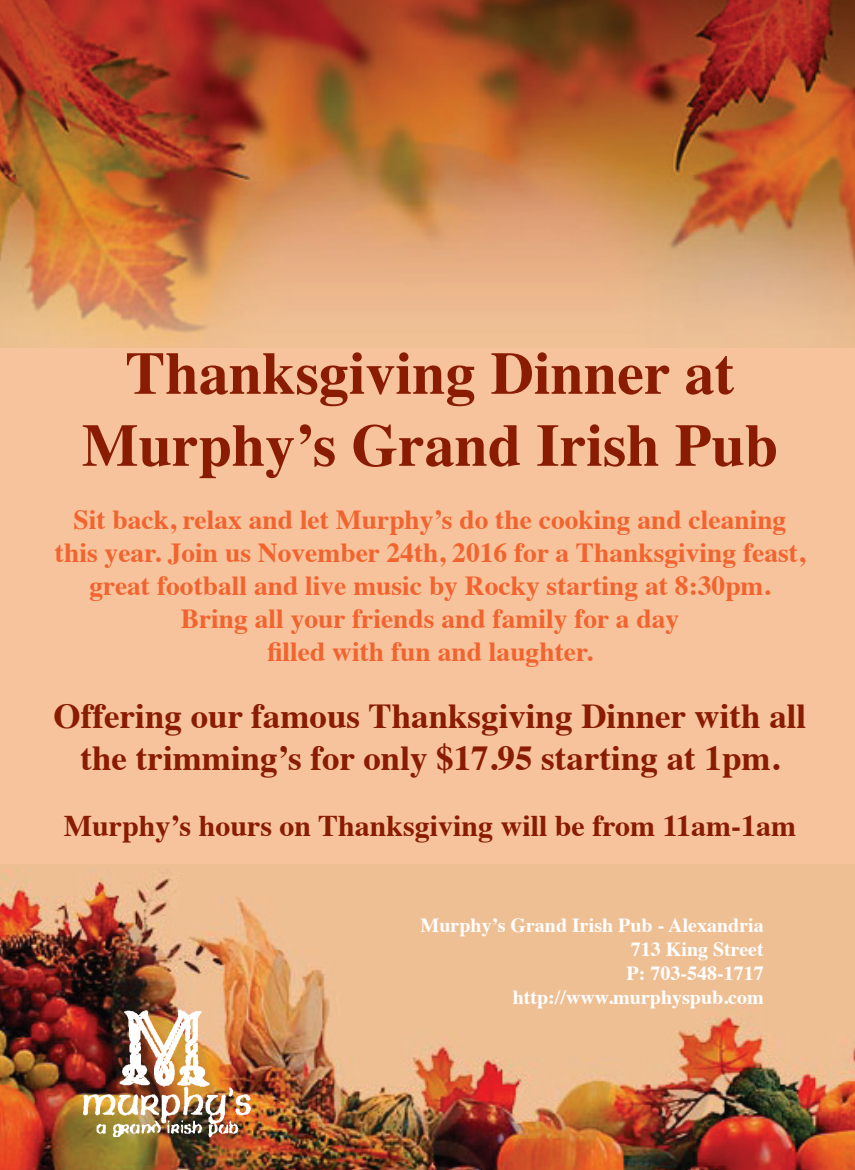
<style>
.page{position:relative;width:855px;height:1170px;background:#fff}
.page>*{position:absolute;margin:0;border:0;box-sizing:border-box;transform-origin:0 0}
.t1{font:700 60px/72px "Times";color:#891c02;text-align:center}
.t2{font:700 35px/42px "Times";color:#891c02;text-align:center}
.t3{font:700 30px "Times";color:#891c02}
.t4{font:700 27.5px/33px "Times";color:#f2642f;text-align:center}
.t5{font:700 20px/24px "Times";color:#fff;text-align:right}
</style>
<div class="page">
<img style="left:0;top:864px;width:855px;height:306px">
<img style="left:0;top:0;width:855px;height:349px">
<div style="left:0;top:349px;width:855px;height:515px;background:#f7c39c"></div>
<img style="left:72px;top:1004px;width:188px;height:146px">
<h1 class="t1" style="left:82px;top:331px;width:698px">Thanksgiving Dinner at<br>Murphy’s Grand Irish Pub</h1>
<p class="t4" style="left:55px;top:500px;width:751px">Sit back, relax and let Murphy’s do the cooking and cleaning this year. Join us November 24th, 2016 for a Thanksgiving feast, great football and live music by Rocky starting at 8:30pm.<br>Bring all your friends and family for a day<br>filled with fun and laughter.</p>
<p class="t2" style="left:54px;top:691px;width:754px">Offering our famous Thanksgiving Dinner with all the trimming’s for only $17.95 starting at 1pm.</p>
<p class="t3" style="left:64px;top:797px;width:734px">Murphy’s hours on Thanksgiving will be from 11am-1am</p>
<p class="t5" style="left:421px;top:912px;width:345px">Murphy’s Grand Irish Pub - Alexandria<br>713 King Street<br>P: 703-548-1717 http://www.murphyspub.com</p>
</div>
